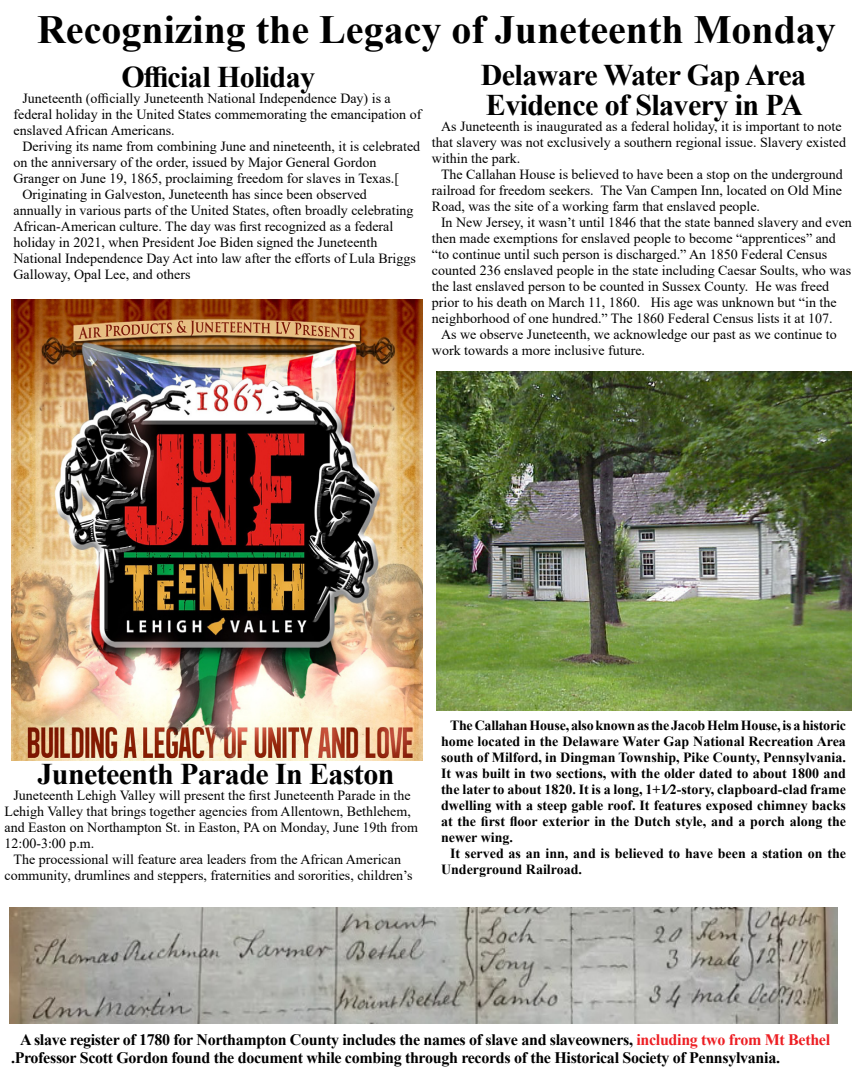
<style>
.page{position:relative;width:864px;height:1080px;background:#fff}
.page>*{position:absolute;margin:0;border:0;box-sizing:border-box;transform-origin:0 0}
.t1{font:700 40px "Times New Roman";color:#000}
.t2{font:700 30px/30px "Times New Roman";letter-spacing:-.02em;color:#000}
.t3{font:700 16px/18px "Times New Roman";letter-spacing:-.02em;color:#000}
.t4{font:14px/16px "Times New Roman";color:#000}
.t5{font:700 14px/16px "Times New Roman";color:#000;text-align:justify}
.s1{color:#ed1f24}
</style>
<div class="page">
<img style="left:436px;top:371px;width:415px;height:340px">
<img style="left:9px;top:907px;width:829px;height:117px">
<img style="left:12px;top:300px;width:411px;height:460px">
<h1 class="t1" style="left:37px;top:1px;width:800px">Recognizing the Legacy of Juneteenth Monday</h1>
<h2 class="t2" style="left:121px;top:61px;width:195px">Official Holiday</h2>
<p class="t4" style="left:13px;top:89px;width:409px;text-indent:9px">Juneteenth (officially Juneteenth National Independence Day) is a federal holiday in the United States commemorating the emancipation of enslaved African Americans.</p>
<p class="t4" style="left:22px;top:137px;width:399px">Deriving its name from combining June and nineteenth, it is celebrated</p>
<p class="t4" style="left:13px;top:153px;width:364px">on the anniversary of the order, issued by Major General Gordon</p>
<p class="t4" style="left:13px;top:169px;width:387px">Granger on June 19, 1865, proclaiming freedom for slaves in Texas.[</p>
<p class="t4" style="left:22px;top:185px;width:346px">Originating in Galveston, Juneteenth has since been observed</p>
<p class="t4" style="left:13px;top:202px;width:402px">annually in various parts of the United States, often broadly celebrating</p>
<p class="t4" style="left:13px;top:218px;width:381px">African-American culture. The day was first recognized as a federal</p>
<p class="t4" style="left:13px;top:234px;width:365px">holiday in 2021, when President Joe Biden signed the Juneteenth</p>
<p class="t4" style="left:13px;top:250px;width:404px">National Independence Day Act into law after the efforts of Lula Briggs</p>
<p class="t4" style="left:13px;top:266px;width:179px">Galloway, Opal Lee, and others</p>
<h2 class="t2" style="left:481px;top:59px;width:327px">Delaware Water Gap Area<br>Evidence of Slavery in PA</h2>
<p class="t4" style="left:432px;top:118px;width:416px;text-indent:9px">As Juneteenth is inaugurated as a federal holiday, it is important to note that slavery was not exclusively a southern regional issue. Slavery existed within the park.</p>
<p class="t4" style="left:432px;top:166px;width:412px;text-align:justify;text-indent:9px">The Callahan House is believed to have been a stop on the underground railroad for freedom seekers. The Van Campen Inn, located on Old Mine Road, was the site of a working farm that enslaved people.</p>
<p class="t4" style="left:432px;top:214px;width:421px;text-indent:9px">In New Jersey, it wasn’t until 1846 that the state banned slavery and even then made exemptions for enslaved people to become “apprentices” and “to continue until such person is discharged.” An 1850 Federal Census counted 236 enslaved people in the state including Caesar Soults, who was the last enslaved person to be counted in Sussex County. He was freed prior to his death on March 11, 1860. His age was unknown but “in the neighborhood of one hundred.” The 1860 Federal Census lists it at 107.</p>
<p class="t4" style="left:432px;top:326px;width:406px;text-indent:9px">As we observe Juneteenth, we acknowledge our past as we continue to work towards a more inclusive future.</p>
<h2 class="t2" style="left:38px;top:758px;width:358px">Juneteenth Parade In Easton</h2>
<p class="t4" style="left:4px;top:787px;width:415px;text-indent:9px">Juneteenth Lehigh Valley will present the first Juneteenth Parade in the Lehigh Valley that brings together agencies from Allentown, Bethlehem, and Easton on Northampton St. in Easton, PA on Monday, June 19th from 12:00-3:00 p.m.</p>
<p class="t4" style="left:4px;top:851px;width:410px;text-align:center">The processional will feature area leaders from the African American community, drumlines and steppers, fraternities and sororities, children’s</p>
<p class="t5" style="left:441px;top:716px;width:407px;text-indent:9px">The Callahan House, also known as the Jacob Helm House, is a historic home located in the Delaware Water Gap National Recreation Area south of Milford, in Dingman Township, Pike County, Pennsylvania.<br>It was built in two sections, with the older dated to about 1800 and the later to about 1820. It is a long, 1+1⁄2-story, clapboard-clad frame dwelling with a steep gable roof. It features exposed chimney backs at the first floor exterior in the Dutch style, and a porch along the newer wing.</p>
<p class="t5" style="left:441px;top:844px;width:407px;text-indent:9px">It served as an inn, and is believed to have been a station on the<br>Underground Railroad.</p>
<p class="t3" style="left:11px;top:1030px;width:821px;text-indent:9px">A slave register of 1780 for Northampton County includes the names of slave and slaveowners, <span class="s1">including two from Mt Bethel </span>.Professor Scott Gordon found the document while combing through records of the Historical Society of Pennsylvania.</p>
</div>
